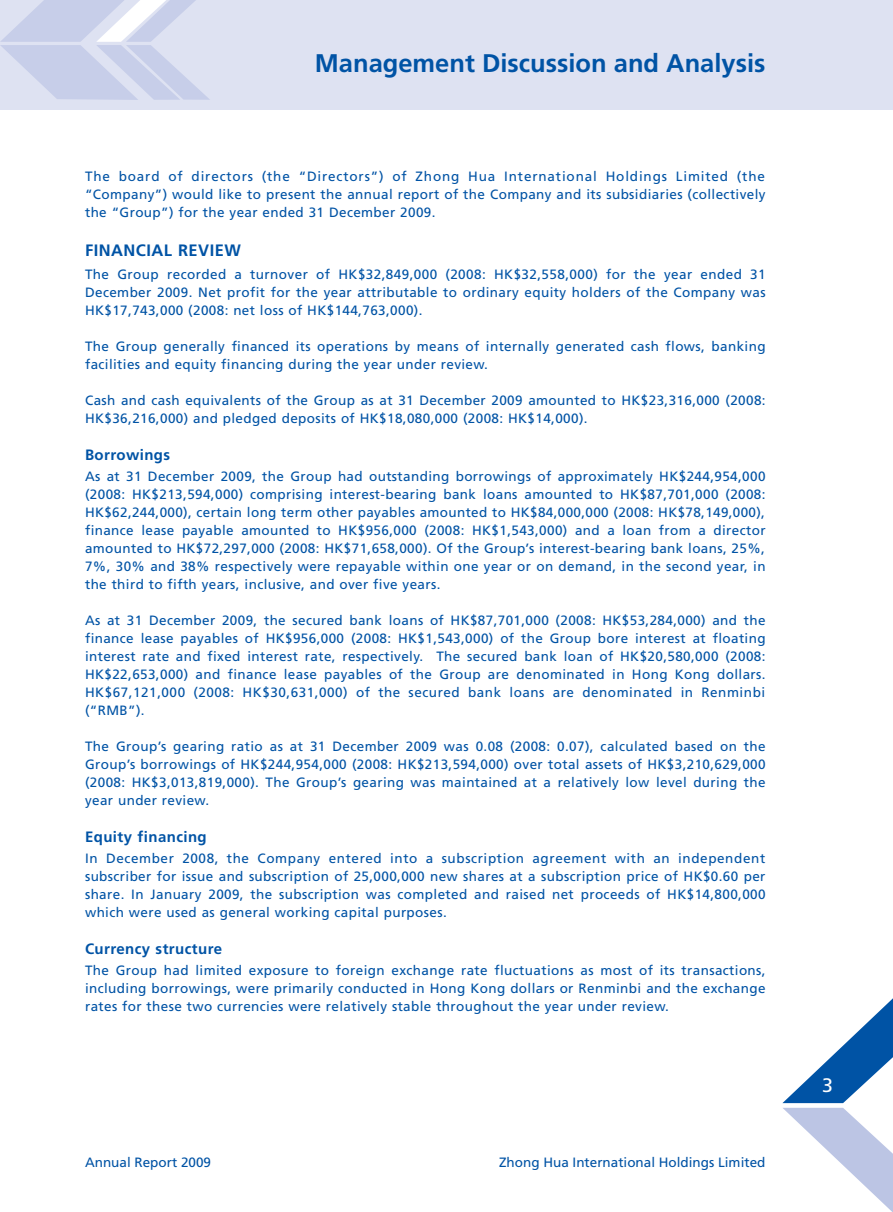
<style>
.page{position:relative;width:893px;height:1212px;background:#fff}
.page>*{position:absolute;margin:0;border:0;box-sizing:border-box;transform-origin:0 0}
.t1{font:700 25.5px "Frutiger LT Std";color:#0053a5}
.t2{font:19.5px "Frutiger LT Std";color:#fff}
.t3{font:700 16.5px "Frutiger LT Std";letter-spacing:.03em;color:#0053a5}
.t4{font:700 15px "Frutiger LT Std";letter-spacing:.03em;color:#0053a5}
.t5{font:13.5px/18px "Frutiger LT Std";letter-spacing:.03em;color:#0053a5;text-align:justify}
.t6{font:13.5px "Frutiger LT Std";color:#0053a5}
</style>
<div class="page">
<div style="left:0;top:0;width:893px;height:110px;background:#dee2f2"></div>
<svg style="left:782px;top:998px;width:111px;height:214px"></svg>
<svg style="left:0;top:0;width:210px;height:100px"></svg>
<h1 class="t1" style="left:315px;top:48px;width:452px">Management Discussion and Analysis</h1>
<p class="t5" style="left:85px;top:168px;width:682px">The board of directors (the “Directors”) of Zhong Hua International Holdings Limited (the “Company”) would like to present the annual report of the Company and its subsidiaries (collectively the “Group”) for the year ended 31 December 2009.</p>
<p class="t3" style="left:85px;top:240px;width:157px">FINANCIAL Review</p>
<p class="t5" style="left:85px;top:265px;width:682px">The Group recorded a turnover of HK$32,849,000 (2008: HK$32,558,000) for the year ended 31<br>December 2009. Net profit for the year attributable to ordinary equity holders of the Company was HK$17,743,000 (2008: net loss of HK$144,763,000).</p>
<p class="t5" style="left:85px;top:337px;width:682px">The Group generally financed its operations by means of internally generated cash flows, banking facilities and equity financing during the year under review.</p>
<p class="t5" style="left:85px;top:391px;width:682px">Cash and cash equivalents of the Group as at 31 December 2009 amounted to HK$23,316,000 (2008:<br>HK$36,216,000) and pledged deposits of HK$18,080,000 (2008: HK$14,000).</p>
<p class="t4" style="left:85px;top:446px;width:87px">Borrowings</p>
<p class="t5" style="left:85px;top:467px;width:682px">As at 31 December 2009, the Group had outstanding borrowings of approximately HK$244,954,000 (2008: HK$213,594,000) comprising interest-bearing bank loans amounted to HK$87,701,000 (2008:<br>HK$62,244,000), certain long term other payables amounted to HK$84,000,000 (2008: HK$78,149,000), finance lease payable amounted to HK$956,000 (2008: HK$1,543,000) and a loan from a director amounted to HK$72,297,000 (2008: HK$71,658,000). Of the Group’s interest-bearing bank loans, 25%, 7%, 30% and 38% respectively were repayable within one year or on demand, in the second year, in the third to fifth years, inclusive, and over five years.</p>
<p class="t5" style="left:85px;top:611px;width:682px;text-align:left">As at 31 December 2009, the secured bank loans of HK$87,701,000 (2008: HK$53,284,000) and the finance lease payables of HK$956,000 (2008: HK$1,543,000) of the Group bore interest at floating interest rate and fixed interest rate, respectively. The secured bank loan of HK$20,580,000 (2008:<br>HK$22,653,000) and finance lease payables of the Group are denominated in Hong Kong dollars.<br>HK$67,121,000 (2008: HK$30,631,000) of the secured bank loans are denominated in Renminbi (“RMB”).</p>
<p class="t5" style="left:85px;top:737px;width:682px">The Group’s gearing ratio as at 31 December 2009 was 0.08 (2008: 0.07), calculated based on the Group’s borrowings of HK$244,954,000 (2008: HK$213,594,000) over total assets of HK$3,210,629,000 (2008: HK$3,013,819,000). The Group’s gearing was maintained at a relatively low level during the year under review.</p>
<p class="t4" style="left:85px;top:828px;width:123px">Equity financing</p>
<p class="t5" style="left:85px;top:849px;width:682px">In December 2008, the Company entered into a subscription agreement with an independent subscriber for issue and subscription of 25,000,000 new shares at a subscription price of HK$0.60 per share. In January 2009, the subscription was completed and raised net proceeds of HK$14,800,000 which were used as general working capital purposes.</p>
<p class="t4" style="left:85px;top:940px;width:139px">Currency structure</p>
<p class="t5" style="left:85px;top:962px;width:682px">The Group had limited exposure to foreign exchange rate fluctuations as most of its transactions, including borrowings, were primarily conducted in Hong Kong dollars or Renminbi and the exchange rates for these two currencies were relatively stable throughout the year under review.</p>
<p class="t6" style="left:85px;top:1154px;width:128px">Annual Report 2009</p>
<p class="t6" style="left:499px;top:1154px;width:268px">Zhong Hua International Holdings Limited</p>
<h2 class="t2" style="left:822px;top:1073px;width:12px">3</h2>
</div>
